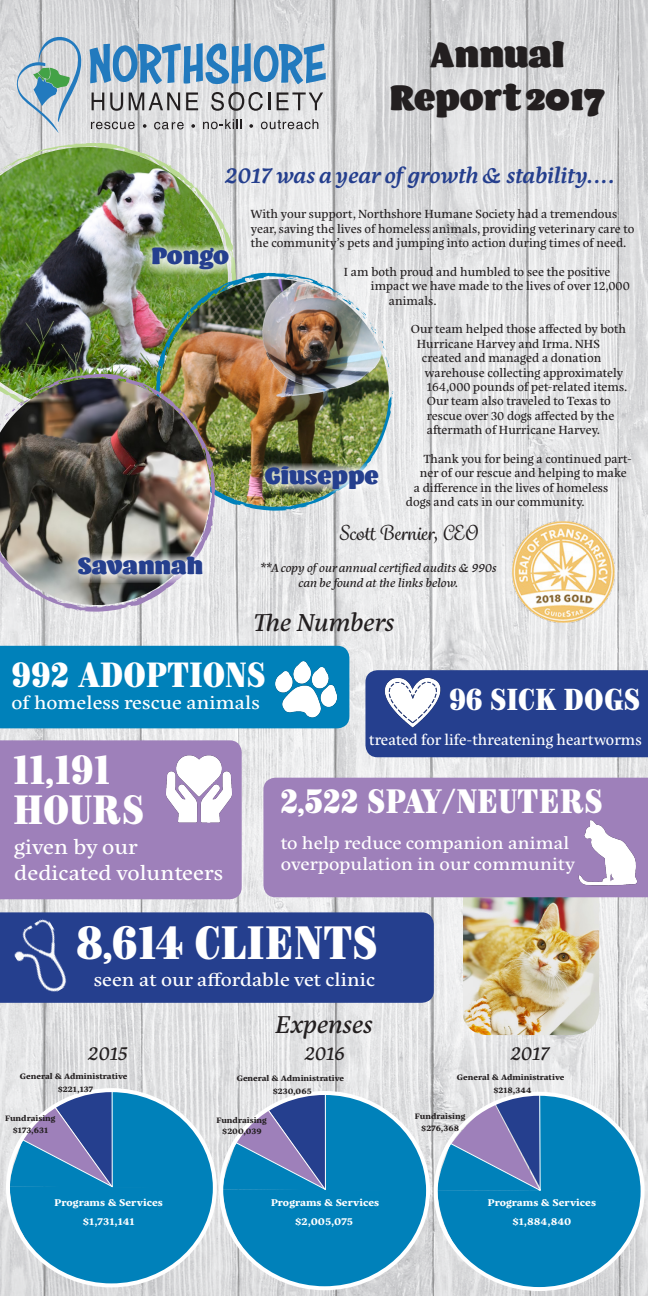
<style>
.page{position:relative;width:648px;height:1296px;background:#fff}
.page>*{position:absolute;margin:0;border:0;box-sizing:border-box;transform-origin:0 0}
.t1{font:40px "Brim Narrow Face";color:#fff}
.t2{font:36px "Barricada Pro";color:#231f20}
.t3{font:35px "Brim Narrow Face";color:#fff}
.t4{font:30px "Brim Narrow Face";color:#fff}
.t5{font:29px "Brim Narrow Face";color:#fff}
.t6{font:26px "Brim Narrow Face";color:#fff}
.t7{font:italic 25px "Eskorte Latin";color:#231f20}
.t8{font:24px "Barricada Pro";color:#253f8e}
.t9{font:italic 600 22px "Eskorte Latin";color:#253f8e}
.t10{font:20px "Eskorte Latin";color:#fff;scale:1.1 1}
.t11{font:500 20px "Grafolita Script";color:#231f20}
.t12{font:italic 19px "Eskorte Latin";color:#231f20}
.t13{font:18px "Eskorte Latin";color:#fff;scale:1.1 1}
.t14{font:17px/20.4px "Eskorte Latin";color:#fff;scale:1.1 1}
.t15{font:15px "Eskorte Latin";color:#fff}
.t16{font:12px/14.4px "Eskorte Latin";color:#231f20}
.t17{font:italic 12px "Eskorte Latin";color:#231f20}
.t18{font:700 10px "Eskorte Latin";color:#fff;scale:1.1 1}
.t19{font:700 8px "Eskorte Latin";color:#231f20;scale:1.1 1}
</style>
<div class="page">
<img style="left:0;top:0;width:648px;height:1296px">
<img style="left:463px;top:897px;width:136px;height:138px">
<svg style="left:0;top:143px;width:236px;height:130px;background:#d0d3ce"></svg>
<svg style="left:57px;top:143px;width:21px;height:4px"></svg>
<img style="left:0;top:147px;width:228px;height:227px">
<img style="left:156px;top:273px;width:236px;height:238px">
<svg style="left:317px;top:282px;width:60px;height:52px"></svg>
<svg style="left:282px;top:273px;width:23px;height:9px"></svg>
<svg style="left:249px;top:278px;width:5px;height:3px"></svg>
<svg style="left:207px;top:291px;width:9px;height:7px"></svg>
<svg style="left:392px;top:390px;width:2px;height:9px"></svg>
<img style="left:161px;top:279px;width:228px;height:228px;border-radius:114px">
<img style="left:0;top:374px;width:215px;height:238px">
<svg style="left:66px;top:374px;width:23px;height:4px"></svg>
<img style="left:0;top:378px;width:210px;height:227px">
<svg style="left:79px;top:580px;width:128px;height:3px"></svg>
<div style="left:259px;top:459px;width:126px;height:36px;background:#fff;opacity:.75"></div>
<div style="left:72px;top:550px;width:137px;height:30px;background:#fff;opacity:.75"></div>
<svg style="left:144px;top:245px;width:2px;height:30px"></svg>
<div style="left:146px;top:241px;width:89px;height:35px;background:#fff;opacity:.75"></div>
<svg style="left:90px;top:43px;width:236px;height:41px;background:#7ba9cd"></svg>
<svg style="left:92px;top:93px;width:12px;height:17px"></svg>
<svg style="left:110px;top:93px;width:13px;height:18px"></svg>
<svg style="left:129px;top:92px;width:51px;height:18px"></svg>
<svg style="left:186px;top:92px;width:12px;height:18px"></svg>
<svg style="left:211px;top:92px;width:52px;height:19px"></svg>
<hr style="left:268px;top:93px;width:3px;height:17px;background:#231f20">
<svg style="left:277px;top:92px;width:46px;height:18px"></svg>
<svg style="left:143px;top:124px;width:4px;height:4px"></svg>
<svg style="left:91px;top:122px;width:44px;height:7px"></svg>
<svg style="left:203px;top:119px;width:39px;height:10px"></svg>
<svg style="left:191px;top:124px;width:4px;height:4px"></svg>
<svg style="left:261px;top:119px;width:57px;height:10px"></svg>
<svg style="left:249px;top:124px;width:4px;height:4px"></svg>
<svg style="left:14px;top:30px;width:68px;height:103px;background:#b7c9cf"></svg>
<svg style="left:154px;top:122px;width:30px;height:8px"></svg>
<div style="left:0;top:912px;width:434px;height:91px;background:#253f8e"></div>
<div style="left:365px;top:670px;width:283px;height:87px;background:#253f8e"></div>
<div style="left:0;top:646px;width:349px;height:82px;background:#0081ba"></div>
<img style="left:5px;top:916px;width:78px;height:85px">
<img style="left:265px;top:650px;width:81px;height:81px">
<div style="left:263px;top:778px;width:385px;height:119px;background:#9e80ba"></div>
<img style="left:381px;top:675px;width:63px;height:55px">
<div style="left:0;top:740px;width:242px;height:159px;background:#9e80ba"></div>
<img style="left:158px;top:753px;width:82px;height:70px">
<img style="left:575px;top:817px;width:67px;height:71px">
<svg style="left:4px;top:1086px;width:215px;height:203px;background:#e0e0e2"></svg>
<svg style="left:9px;top:1085px;width:207px;height:201px;background:#4a98c3"></svg>
<svg style="left:217px;top:1089px;width:215px;height:203px;background:#dddddf"></svg>
<svg style="left:223px;top:1088px;width:206px;height:200px;background:#4897c3"></svg>
<svg style="left:432px;top:1090px;width:215px;height:203px;background:#d6d6d8"></svg>
<svg style="left:437px;top:1089px;width:207px;height:200px;background:#4b98c3"></svg>
<img style="left:513px;top:521px;width:101px;height:102px">
<p class="t2" style="left:430px;top:33px;width:136px">Annual</p>
<p class="t2" style="left:390px;top:77px;width:217px">Report 2017</p>
<p class="t9" style="left:225px;top:159px;width:392px">2017 was a year of growth &amp; stability....</p>
<p class="t8" style="left:152px;top:242px;width:79px">Pongo</p>
<p class="t8" style="left:78px;top:551px;width:127px">Savannah</p>
<p class="t16" style="left:251px;top:207px;width:385px">With your support, Northshore Humane Society had a tremendous year, saving the lives of homeless animals, providing veterinary care to the community’s pets and jumping into action during times of need.</p>
<p class="t16" style="left:344px;top:264px;width:268px">I am both proud and humbled to see the positive</p>
<p class="t16" style="left:371px;top:279px;width:260px">impact we have made to the lives of over 12,000</p>
<p class="t16" style="left:389px;top:293px;width:49px">animals.</p>
<p class="t16" style="left:411px;top:322px;width:217px">Our team helped those affected by both</p>
<p class="t16" style="left:417px;top:336px;width:184px">Hurricane Harvey and Irma. NHS</p>
<p class="t16" style="left:422px;top:351px;width:181px">created and managed a donation</p>
<p class="t16" style="left:425px;top:365px;width:200px">warehouse collecting approximately</p>
<p class="t16" style="left:427px;top:380px;width:202px">164,000 pounds of pet-related items.</p>
<p class="t16" style="left:427px;top:394px;width:185px">Our team also traveled to Texas to</p>
<p class="t16" style="left:427px;top:408px;width:189px">rescue over 30 dogs affected by the</p>
<p class="t16" style="left:427px;top:423px;width:175px">aftermath of Hurricane Harvey.</p>
<p class="t16" style="left:424px;top:452px;width:209px">Thank you for being a continued part-</p>
<p class="t16" style="left:420px;top:466px;width:209px">ner of our rescue and helping to make</p>
<p class="t16" style="left:414px;top:480px;width:196px">a difference in the lives of homeless</p>
<p class="t16" style="left:406px;top:495px;width:180px">dogs and cats in our community.</p>
<p class="t8" style="left:265px;top:461px;width:115px">Giuseppe</p>
<p class="t11" style="left:339px;top:520px;width:140px">Scott Bernier, CEO</p>
<p class="t17" style="left:260px;top:559px;width:238px">**A copy of our annual certified audits &amp; 990s</p>
<p class="t17" style="left:299px;top:574px;width:162px">can be found at the links below.</p>
<p class="t7" style="left:254px;top:604px;width:142px">The Numbers</p>
<p class="t4" style="left:12px;top:654px;width:256px">992 ADOPTIONS</p>
<p class="t13" style="left:12px;top:692px;width:227px">of homeless rescue animals</p>
<p class="t3" style="left:13px;top:745px;width:99px">11,191</p>
<p class="t3" style="left:13px;top:786px;width:133px">HOURS</p>
<p class="t10" style="left:14px;top:835px;width:114px">given by our</p>
<p class="t10" style="left:14px;top:862px;width:192px">dedicated volunteers</p>
<p class="t6" style="left:449px;top:682px;width:193px">96 SICK DOGS</p>
<p class="t15" style="left:369px;top:732px;width:274px">treated for life-threatening heartworms</p>
<p class="t5" style="left:281px;top:781px;width:323px">2,522 SPAY/NEUTERS</p>
<p class="t14" style="left:281px;top:833px;width:269px">to help reduce companion animal overpopulation in our community</p>
<p class="t1" style="left:76px;top:915px;width:303px">8,614 CLIENTS</p>
<p class="t13" style="left:94px;top:970px;width:257px">seen at our affordable vet clinic</p>
<p class="t7" style="left:276px;top:1006px;width:98px">Expenses</p>
<p class="t12" style="left:88px;top:1039px;width:41px">2015</p>
<p class="t12" style="left:305px;top:1039px;width:42px">2016</p>
<p class="t12" style="left:511px;top:1039px;width:41px">2017</p>
<p class="t19" style="left:20px;top:1071px;width:99px">General &amp; Administrative</p>
<p class="t19" style="left:58px;top:1084px;width:34px">$221,137</p>
<p class="t19" style="left:5px;top:1114px;width:47px">Fundraising</p>
<p class="t19" style="left:13px;top:1125px;width:34px">$173,631</p>
<p class="t19" style="left:237px;top:1073px;width:99px">General &amp; Administrative</p>
<p class="t19" style="left:273px;top:1086px;width:37px">$230,065</p>
<p class="t19" style="left:216px;top:1115px;width:47px">Fundraising</p>
<p class="t19" style="left:222px;top:1126px;width:37px">$200,039</p>
<p class="t19" style="left:457px;top:1073px;width:99px">General &amp; Administrative</p>
<p class="t19" style="left:493px;top:1086px;width:36px">$218,344</p>
<p class="t19" style="left:421px;top:1124px;width:36px">$276,368</p>
<p class="t19" style="left:415px;top:1111px;width:47px">Fundraising</p>
<p class="t18" style="left:55px;top:1197px;width:100px">Programs &amp; Services</p>
<p class="t18" style="left:271px;top:1197px;width:100px">Programs &amp; Services</p>
<p class="t18" style="left:488px;top:1197px;width:100px">Programs &amp; Services</p>
<p class="t18" style="left:83px;top:1216px;width:49px">$1,731,141</p>
<p class="t18" style="left:295px;top:1216px;width:54px">$2,005,075</p>
<p class="t18" style="left:512px;top:1216px;width:55px">$1,884,840</p>
</div>
